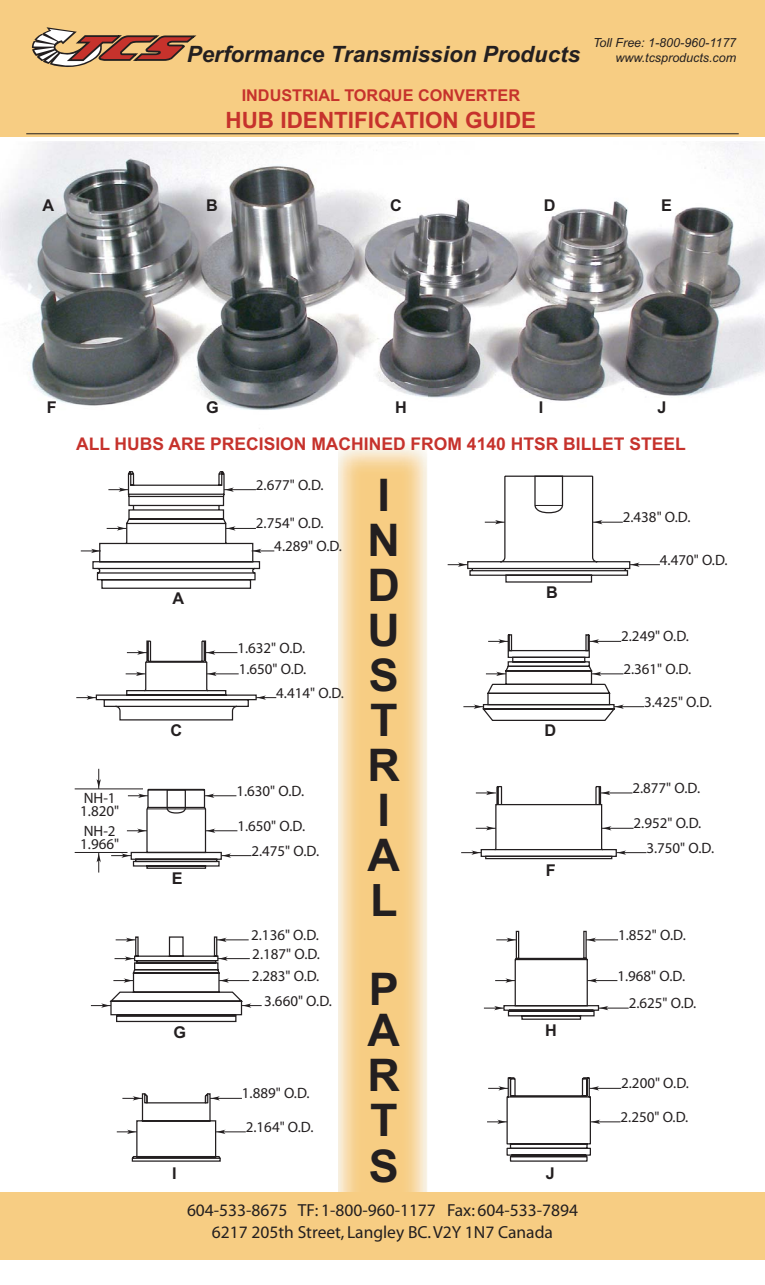
<style>
.page{position:relative;width:765px;height:1285px;background:#fff}
.page>*{position:absolute;margin:0;border:0;box-sizing:border-box;transform-origin:0 0}
.t1{font:700 45px/45px "Arial";color:#231f20}
.t2{font:italic 700 22.5px "Arial";color:#231f20}
.t3{font:700 22.5px "Arial";color:#c6322c}
.t4{font:17.5px/21.2px "Myriad";color:#231f20;text-align:center}
.t5{font:700 17.5px "Arial";color:#c6322c}
.t6{font:700 16.25px "Arial";color:#c6322c}
.t7{font:700 16.25px "Arial";color:#231f20}
.t8{font:15px/12.5px "Myriad";color:#231f20}
.t9{font:italic 12.5px/15px "Arial";color:#231f20;text-align:right}
</style>
<div class="page">
<img style="left:0;top:141px;width:360px;height:288px">
<img style="left:360px;top:141px;width:405px;height:248px">
<img style="left:405px;top:388px;width:360px;height:13px">
<div style="left:0;top:1193px;width:765px;height:67px;background:#f7cd83"></div>
<div style="left:0;top:0;width:765px;height:136px;background:#f7cd83"></div>
<svg style="left:32px;top:27px;width:165px;height:40px"></svg>
<hr style="left:26px;top:133px;width:713px;height:1px;background:#231f20">
<svg style="left:81px;top:471px;width:193px;height:118px"></svg>
<hr style="left:630px;top:564px;width:30px;height:1px;background:#231f20">
<svg style="left:76px;top:640px;width:200px;height:81px"></svg>
<hr style="left:146px;top:662px;width:61px;height:1px;background:#231f20">
<hr style="left:614px;top:706px;width:30px;height:1px;background:#231f20">
<svg style="left:463px;top:634px;width:161px;height:87px"></svg>
<hr style="left:221px;top:855px;width:30px;height:1px;background:#231f20">
<hr style="left:205px;top:795px;width:31px;height:1px;background:#231f20">
<hr style="left:205px;top:830px;width:32px;height:1px;background:#231f20">
<svg style="left:111px;top:788px;width:120px;height:81px"></svg>
<svg style="left:96px;top:769px;width:5px;height:20px"></svg>
<svg style="left:96px;top:853px;width:5px;height:19px"></svg>
<hr style="left:75px;top:789px;width:68px;height:1px;background:#231f20">
<hr style="left:75px;top:852px;width:53px;height:1px;background:#231f20">
<hr style="left:616px;top:852px;width:30px;height:1px;background:#231f20">
<hr style="left:600px;top:793px;width:32px;height:1px;background:#231f20">
<hr style="left:602px;top:828px;width:32px;height:1px;background:#231f20">
<svg style="left:461px;top:786px;width:165px;height:74px"></svg>
<svg style="left:91px;top:936px;width:171px;height:87px"></svg>
<svg style="left:448px;top:475px;width:192px;height:108px"></svg>
<hr style="left:598px;top:1008px;width:31px;height:1px;background:#231f20">
<hr style="left:587px;top:980px;width:30px;height:1px;background:#231f20">
<hr style="left:586px;top:939px;width:32px;height:1px;background:#231f20">
<svg style="left:484px;top:930px;width:125px;height:90px"></svg>
<hr style="left:216px;top:1131px;width:30px;height:1px;background:#231f20">
<hr style="left:210px;top:1098px;width:32px;height:1px;background:#231f20">
<svg style="left:117px;top:1093px;width:109px;height:69px"></svg>
<hr style="left:590px;top:1121px;width:31px;height:1px;background:#231f20">
<hr style="left:589px;top:1088px;width:32px;height:1px;background:#231f20">
<svg style="left:487px;top:1077px;width:113px;height:85px"></svg>
<h2 class="t2" style="left:187px;top:41px;width:395px">Performance Transmission Products</h2>
<p class="t9" style="left:593px;top:35px;width:145px">Toll Free: 1-800-960-1177 www.tcsproducts.com</p>
<p class="t7" style="left:43px;top:196px;width:13px">A</p>
<p class="t6" style="left:242px;top:86px;width:280px">INDUSTRIAL TORQUE CONVERTER</p>
<h2 class="t3" style="left:226px;top:107px;width:312px">HUB IDENTIFICATION GUIDE</h2>
<p class="t7" style="left:206px;top:196px;width:13px">B</p>
<p class="t7" style="left:390px;top:196px;width:13px">C</p>
<p class="t7" style="left:544px;top:196px;width:13px">D</p>
<p class="t7" style="left:661px;top:196px;width:12px">E</p>
<p class="t7" style="left:47px;top:397px;width:11px">F</p>
<p class="t7" style="left:206px;top:397px;width:14px">G</p>
<p class="t7" style="left:395px;top:397px;width:13px">H</p>
<p class="t7" style="left:539px;top:397px;width:6px">I</p>
<p class="t7" style="left:658px;top:397px;width:11px">J</p>
<p class="t5" style="left:76px;top:433px;width:611px">ALL HUBS ARE PRECISION MACHINED FROM 4140 HTSR BILLET STEEL</p>
<p class="t8" style="left:80px;top:793px;width:40px">NH-1<br>1.820"</p>
<p class="t8" style="left:80px;top:826px;width:40px">NH-2<br>1.966"</p>
<p class="t7" style="left:173px;top:589px;width:13px">A</p>
<p class="t7" style="left:171px;top:720px;width:13px">C</p>
<p class="t7" style="left:172px;top:869px;width:12px">E</p>
<p class="t8" style="left:256px;top:479px;width:69px">2.677" O.D.</p>
<p class="t8" style="left:274px;top:513px;width:69px;line-height:22.5px;text-indent:-18px">2.754" O.D.<br>4.289" O.D.</p>
<p class="t8" style="left:237px;top:638px;width:70px;line-height:21.2px">1.632" O.D.<br>1.650" O.D.</p>
<p class="t8" style="left:276px;top:687px;width:69px">4.414" O.D.</p>
<p class="t8" style="left:236px;top:786px;width:69px">1.630" O.D.</p>
<p class="t8" style="left:237px;top:821px;width:69px">1.650" O.D.</p>
<p class="t8" style="left:251px;top:845px;width:69px">2.475" O.D.</p>
<h1 class="t1" style="left:367px;top:472px;width:34px">I<br>N<br>D<br>U<br>S<br>T<br>R<br>I<br>A<br>L</h1>
<p class="t7" style="left:546px;top:582px;width:13px">B</p>
<p class="t7" style="left:544px;top:721px;width:13px">D</p>
<p class="t7" style="left:546px;top:861px;width:11px">F</p>
<p class="t8" style="left:251px;top:926px;width:70px;line-height:18.8px">2.136" O.D.<br>2.187" O.D.</p>
<p class="t8" style="left:264px;top:995px;width:69px">3.660" O.D.</p>
<p class="t8" style="left:252px;top:970px;width:69px">2.283" O.D.</p>
<h1 class="t1" style="left:367px;top:967px;width:34px;line-height:44.1px;text-align:justify">P A R T S</h1>
<p class="t7" style="left:174px;top:1023px;width:14px">G</p>
<p class="t7" style="left:545px;top:1020px;width:13px">H</p>
<p class="t8" style="left:242px;top:1088px;width:69px">1.889" O.D.</p>
<p class="t8" style="left:246px;top:1122px;width:69px">2.164" O.D.</p>
<p class="t7" style="left:172px;top:1164px;width:6px">I</p>
<p class="t7" style="left:546px;top:1164px;width:11px">J</p>
<p class="t4" style="left:187px;top:1201px;width:392px">604-533-8675 TF: 1-800-960-1177 Fax: 604-533-7894<br>6217 205th Street, Langley BC. V2Y 1N7 Canada</p>
<p class="t8" style="left:623px;top:512px;width:69px">2.438" O.D.</p>
<p class="t8" style="left:660px;top:554px;width:69px">4.470" O.D.</p>
<p class="t8" style="left:621px;top:631px;width:69px">2.249" O.D.</p>
<p class="t8" style="left:623px;top:664px;width:69px">2.361" O.D.</p>
<p class="t8" style="left:644px;top:696px;width:69px">3.425" O.D.</p>
<p class="t8" style="left:632px;top:783px;width:69px">2.877" O.D.</p>
<p class="t8" style="left:646px;top:812px;width:69px;line-height:24.4px;text-indent:-13px">2.952" O.D.<br>3.750" O.D.</p>
<p class="t8" style="left:618px;top:930px;width:69px">1.852" O.D.</p>
<p class="t8" style="left:617px;top:970px;width:69px">1.968" O.D.</p>
<p class="t8" style="left:629px;top:998px;width:69px">2.625" O.D.</p>
<p class="t8" style="left:621px;top:1078px;width:69px">2.200" O.D.</p>
<p class="t8" style="left:621px;top:1112px;width:69px">2.250" O.D.</p>
</div>
